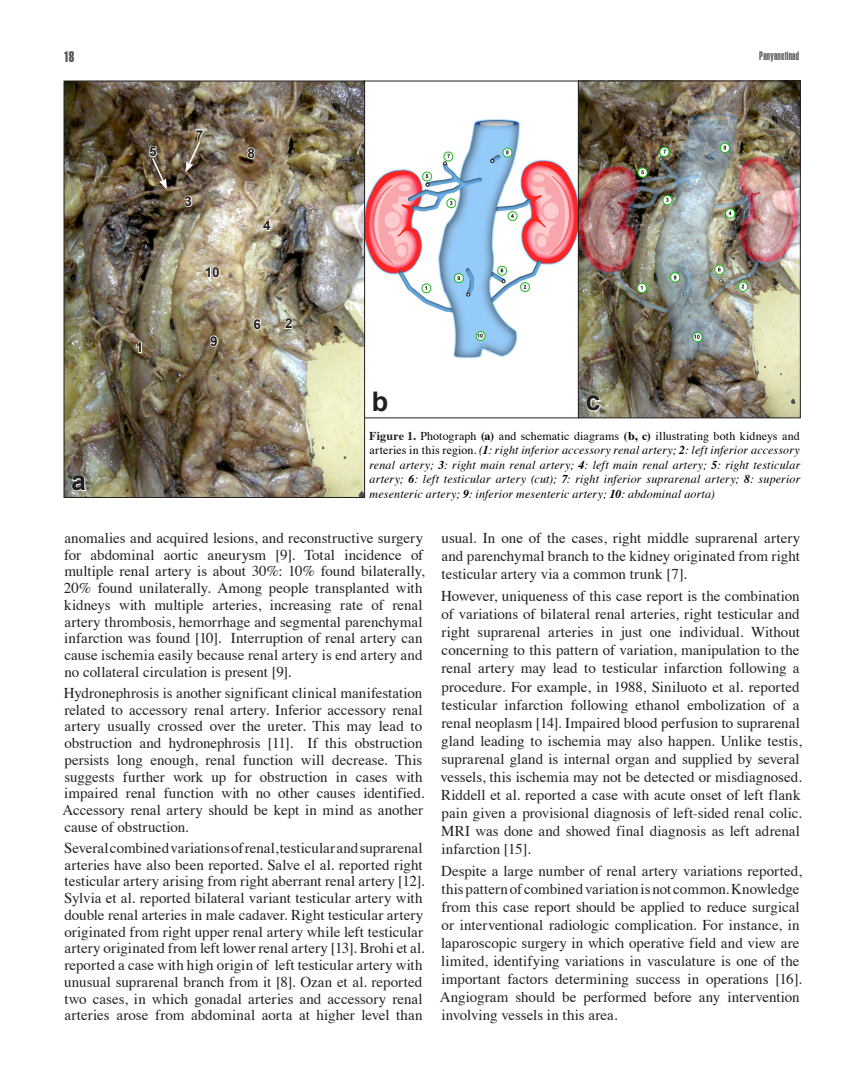
<style>
.page{position:relative;width:864px;height:1080px;background:#fff}
.page>*{position:absolute;margin:0;border:0;box-sizing:border-box;transform-origin:0 0}
.t1{font:700 27px "Arial";color:#231f20}
.t2{font:15px/16.8px "Times";color:#231f20}
.t3{font:15px "Helvetica Compressed Extra";color:#57585a}
.t4{font:700 13.5px "Arial";color:#231f20}
.t5{font:italic 12px/14.4px "Times";letter-spacing:.015em;color:#000;text-align:justify}
.t6{font:12px "Helvetica Compressed Ultra";letter-spacing:.015em;color:#57585a}
.s1{font-weight:700;font-style:normal;color:#231f20}
.s2{font-style:normal}
.s3{font-weight:700;font-style:normal}
.s4{font-weight:700}
</style>
<div class="page">
<img style="left:366px;top:83px;width:433px;height:333px">
<div style="left:578px;top:81px;width:223px;height:337px;border:1px solid #231f20"></div>
<img style="left:66px;top:83px;width:297px;height:413px">
<div style="left:64px;top:81px;width:301px;height:417px;border:1px solid #231f20"></div>
<svg style="left:135px;top:341px;width:8px;height:13px"></svg>
<svg style="left:70px;top:474px;width:18px;height:18px"></svg>
<svg style="left:372px;top:390px;width:17px;height:23px"></svg>
<svg style="left:585px;top:395px;width:17px;height:17px"></svg>
<svg style="left:284px;top:317px;width:10px;height:13px"></svg>
<svg style="left:183px;top:195px;width:10px;height:13px"></svg>
<svg style="left:262px;top:219px;width:10px;height:13px"></svg>
<svg style="left:252px;top:318px;width:10px;height:13px"></svg>
<svg style="left:246px;top:146px;width:10px;height:14px"></svg>
<svg style="left:209px;top:334px;width:10px;height:14px"></svg>
<svg style="left:204px;top:266px;width:17px;height:13px"></svg>
<svg style="left:185px;top:129px;width:19px;height:43px"></svg>
<svg style="left:148px;top:145px;width:19px;height:44px"></svg>
<p class="t3" style="left:64px;top:48px;width:12px">18</p>
<p class="t6" style="left:759px;top:49px;width:41px">Panyanetinad</p>
<p class="t4" style="left:149px;top:143px;width:9px">5</p>
<p class="t4" style="left:136px;top:339px;width:9px">1</p>
<p class="t4" style="left:196px;top:126px;width:9px">7</p>
<p class="t4" style="left:185px;top:192px;width:9px">3</p>
<p class="t4" style="left:205px;top:264px;width:16px">10</p>
<p class="t4" style="left:210px;top:332px;width:9px">9</p>
<p class="t4" style="left:247px;top:144px;width:9px">8</p>
<p class="t4" style="left:263px;top:217px;width:9px">4</p>
<p class="t4" style="left:254px;top:315px;width:9px">6</p>
<p class="t4" style="left:285px;top:314px;width:9px">2</p>
<p class="t1" style="left:372px;top:383px;width:18px">b</p>
<p class="t1" style="left:586px;top:383px;width:17px">c</p>
<p class="t5" style="left:369px;top:428px;width:433px"><span class="s1">Figure 1.</span> <span class="s2">Photograph</span> <span class="s3">(a)</span> <span class="s2">and schematic diagrams</span> <span class="s3">(b, c)</span> <span class="s2">illustrating both kidneys and arteries in this region.</span> (<span class="s4">1</span>: right inferior accessory renal artery; <span class="s4">2</span>: left inferior accessory renal artery; <span class="s4">3</span>: right main renal artery; <span class="s4">4</span>: left main renal artery; <span class="s4">5</span>: right testicular artery; <span class="s4">6</span>: left testicular artery (cut); <span class="s4">7</span>: right inferior suprarenal artery; <span class="s4">8</span>: superior mesenteric artery; <span class="s4">9</span>: inferior mesenteric artery; <span class="s4">10</span>: abdominal aorta)</p>
<p class="t2" style="left:64px;top:528px;width:362px">anomalies and acquired lesions, and reconstructive surgery for abdominal aortic aneurysm [9]. Total incidence of multiple renal artery is about 30%: 10% found bilaterally, 20% found unilaterally. Among people transplanted with kidneys with multiple arteries, increasing rate of renal artery thrombosis, hemorrhage and segmental parenchymal infarction was found [10]. Interruption of renal artery can cause ischemia easily because renal artery is end artery and no collateral circulation is present [9].</p>
<p class="t2" style="left:62px;top:683px;width:364px">Hydronephrosis is another significant clinical manifestation related to accessory renal artery. Inferior accessory renal artery usually crossed over the ureter. This may lead to obstruction and hydronephrosis [11]. If this obstruction persists long enough, renal function will decrease. This suggests further work up for obstruction in cases with impaired renal function with no other causes identified.<br>Accessory renal artery should be kept in mind as another cause of obstruction.</p>
<p class="t2" style="left:64px;top:838px;width:362px">Several combined variations of renal, testicular and suprarenal arteries have also been reported. Salve el al. reported right testicular artery arising from right aberrant renal artery [12].<br>Sylvia et al. reported bilateral variant testicular artery with double renal arteries in male cadaver. Right testicular artery originated from right upper renal artery while left testicular artery originated from left lower renal artery [13]. Brohi et al. reported a case with high origin of left testicular artery with unusual suprarenal branch from it [8]. Ozan et al. reported two cases, in which gonadal arteries and accessory renal arteries arose from abdominal aorta at higher level than</p>
<p class="t1" style="left:71px;top:463px;width:17px">a</p>
<p class="t2" style="left:442px;top:528px;width:360px;line-height:18px;text-align:justify">usual. In one of the cases, right middle suprarenal artery and parenchymal branch to the kidney originated from right testicular artery via a common trunk [7].</p>
<p class="t2" style="left:440px;top:586px;width:363px;line-height:18px">However, uniqueness of this case report is the combination of variations of bilateral renal arteries, right testicular and right suprarenal arteries in just one individual. Without concerning to this pattern of variation, manipulation to the renal artery may lead to testicular infarction following a procedure. For example, in 1988, Siniluoto et al. reported testicular infarction following ethanol embolization of a renal neoplasm [14]. Impaired blood perfusion to suprarenal gland leading to ischemia may also happen. Unlike testis, suprarenal gland is internal organ and supplied by several vessels, this ischemia may not be detected or misdiagnosed.<br>Riddell et al. reported a case with acute onset of left flank pain given a provisional diagnosis of left-sided renal colic.<br>MRI was done and showed final diagnosis as left adrenal infarction [15].</p>
<p class="t2" style="left:440px;top:861px;width:364px;line-height:18px">Despite a large number of renal artery variations reported, this pattern of combined variation is not common. Knowledge from this case report should be applied to reduce surgical or interventional radiologic complication. For instance, in laparoscopic surgery in which operative field and view are limited, identifying variations in vasculature is one of the important factors determining success in operations [16].<br>Angiogram should be performed before any intervention involving vessels in this area.</p>
</div>
